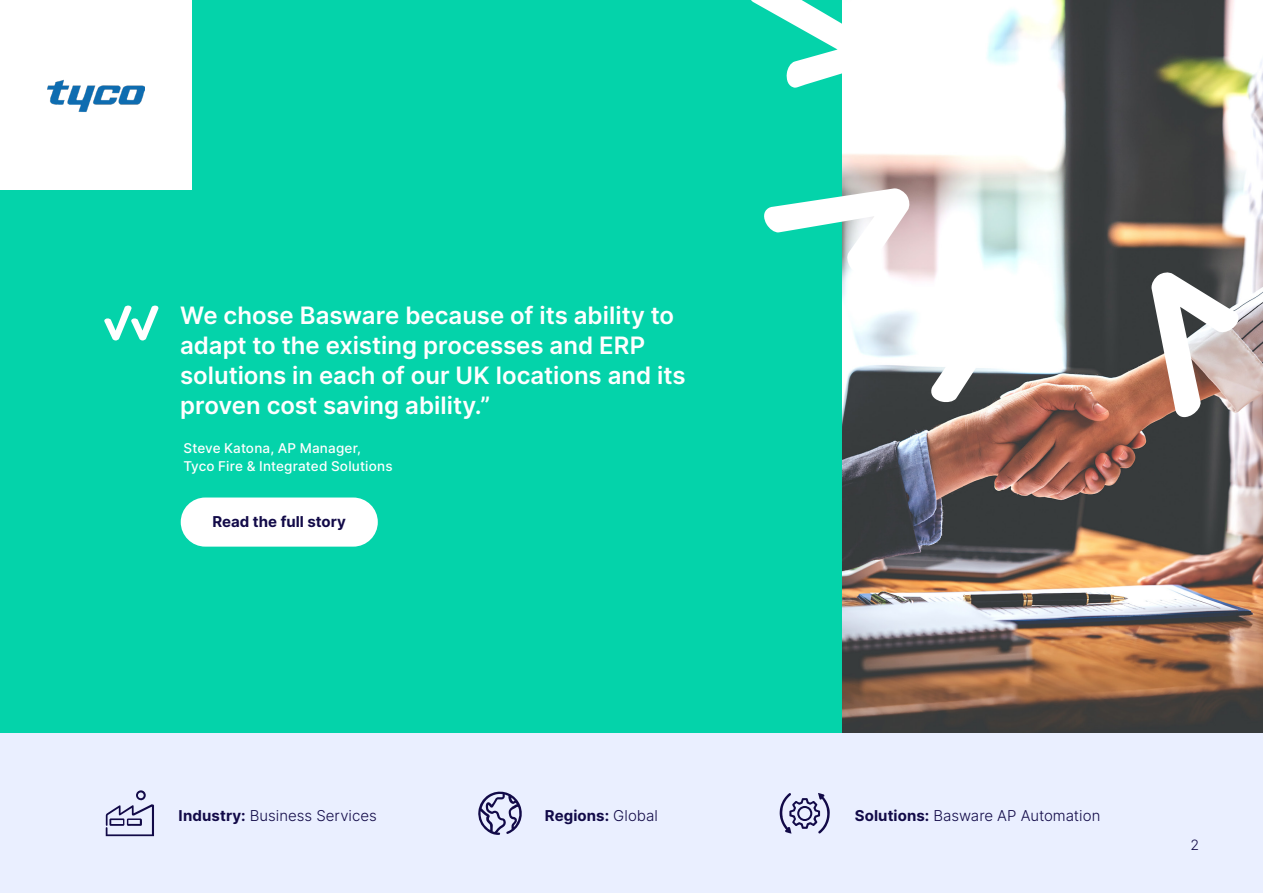
<style>
.page{position:relative;width:1263px;height:893px;background:#fff}
.page>*{position:absolute;margin:0;border:0;box-sizing:border-box;transform-origin:0 0}
.t1{font:600 24px/30px "Inter";color:#fff}
.t2{font:300 15px "Inter";color:#120a48}
.t3{font:700 15px "Inter";color:#120a48}
.t4{font:300 14.25px "Inter";color:#120a48}
.t5{font:500 13.5px/18px "Inter";letter-spacing:.015em;color:#fff}
.s1{font-weight:700}
.s2{font-weight:300}
</style>
<div class="page">
<div style="left:0;top:0;width:851px;height:733px;background:#04d3aa"></div>
<img style="left:842px;top:0;width:421px;height:733px">
<svg style="left:930px;top:278px;width:115px;height:125px"></svg>
<svg style="left:1151px;top:271px;width:90px;height:147px"></svg>
<svg style="left:751px;top:0;width:125px;height:88px"></svg>
<svg style="left:764px;top:188px;width:146px;height:88px"></svg>
<div style="left:0;top:0;width:192px;height:189px;background:#fff"></div>
<div style="left:0;top:733px;width:1263px;height:160px;background:#eaefff"></div>
<svg style="left:104px;top:306px;width:54px;height:34px"></svg>
<div style="left:181px;top:497px;width:197px;height:50px;background:#fff;border-radius:25px"></div>
<svg style="left:105px;top:790px;width:49px;height:47px"></svg>
<svg style="left:478px;top:791px;width:44px;height:44px"></svg>
<svg style="left:780px;top:793px;width:50px;height:41px"></svg>
<img style="left:47px;top:79px;width:98px;height:33px">
<p class="t1" style="left:180px;top:299px;width:507px">We chose Basware because of its ability to adapt to the existing processes and ERP solutions in each of our UK locations and its proven cost saving ability.”</p>
<p class="t5" style="left:183px;top:439px;width:211px">Steve Katona, AP Manager,<br>Tyco Fire &amp; Integrated Solutions</p>
<p class="t3" style="left:212px;top:510px;width:135px">Read the full story</p>
<p class="t2" style="left:179px;top:804px;width:200px"><span class="s1">Industry:</span> Business Services</p>
<p class="t3" style="left:545px;top:804px;width:115px">Regions: <span class="s2">Global</span></p>
<p class="t2" style="left:855px;top:804px;width:247px"><span class="s1">Solutions:</span> Basware AP Automation</p>
<p class="t4" style="left:1190px;top:835px;width:10px">2</p>
</div>
